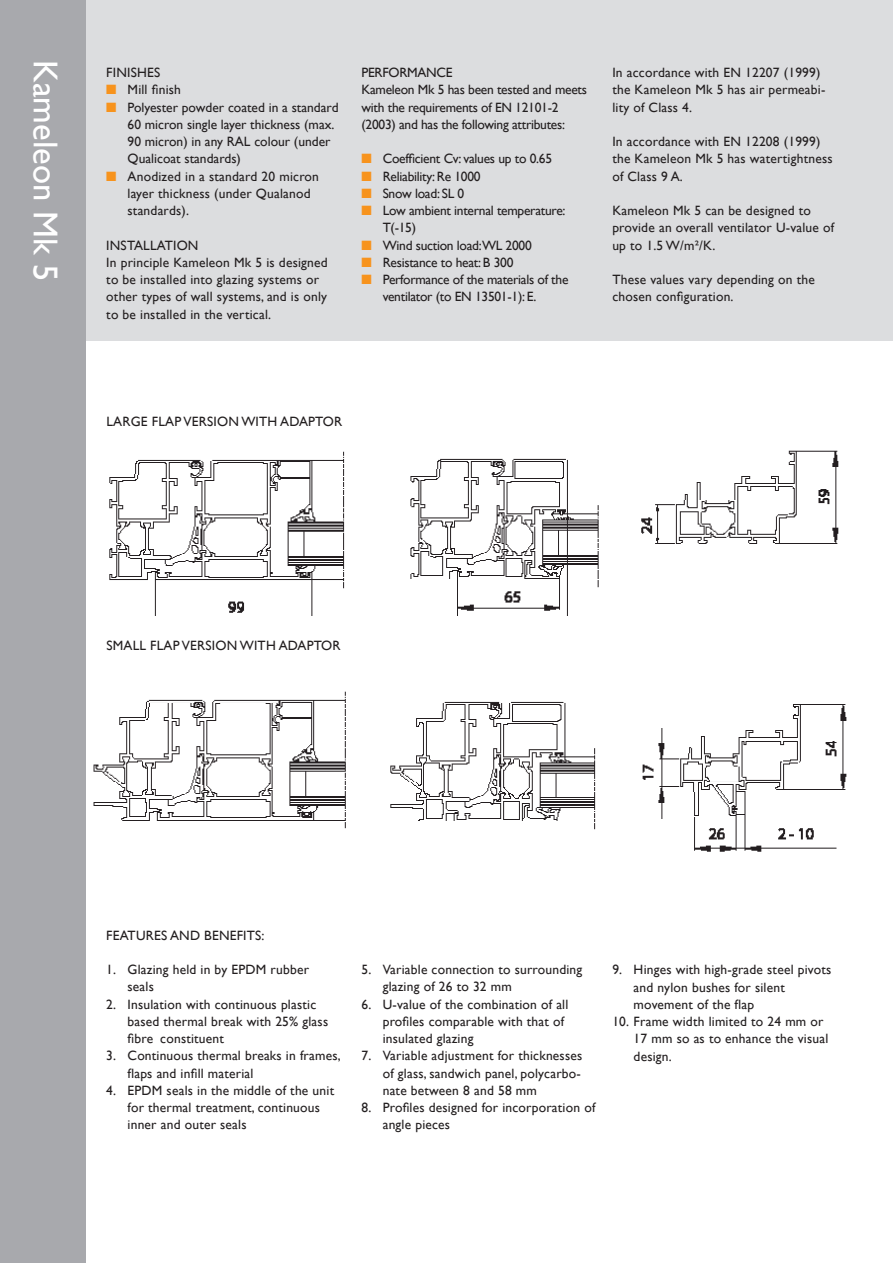
<style>
.page{position:relative;width:893px;height:1263px;background:#fff}
.page>*{position:absolute;margin:0;border:0;box-sizing:border-box;transform-origin:0 0}
.t1{font:34.5px "Gill Sans";color:#fff}
.t2{font:13.5px/17.2px "Gill Sans";letter-spacing:.015em;color:#231f20}
.t3{font:13.5px/17.2px "Gill Sans";letter-spacing:-.02em;color:#231f20}
.s1{color:#f7931d}
</style>
<div class="page">
<img style="left:85px;top:674px;width:762px;height:180px">
<img style="left:85px;top:435px;width:754px;height:180px">
<div style="left:85px;top:0;width:808px;height:340px;background:#dcdddf"></div>
<div style="left:0;top:0;width:85px;height:1263px;background:#a8a9ad"></div>
<h1 class="t1" style="left:65px;top:60px;width:222px;rotate:90deg">Kameleon Mk 5</h1>
<p class="t2" style="left:106px;top:64px;width:55px">FINISHES</p>
<p class="t2" style="left:106px;top:81px;width:76px"><span class="s1">■</span> Mill finish</p>
<p class="t2" style="left:128px;top:99px;width:212px;text-indent:-21px"><span class="s1">■</span> Polyester powder coated in a standard 60 micron single layer thickness (max.<br>90 micron) in any RAL colour (under Qualicoat standards)</p>
<p class="t2" style="left:128px;top:168px;width:193px;text-indent:-21px"><span class="s1">■</span> Anodized in a standard 20 micron layer thickness (under Qualanod standards).</p>
<p class="t2" style="left:106px;top:237px;width:223px">INSTALLATION<br>In principle Kameleon Mk 5 is designed to be installed into glazing systems or other types of wall systems, and is only to be installed in the vertical.</p>
<p class="t3" style="left:361px;top:64px;width:227px">PERFORMANCE<br>Kameleon Mk 5 has been tested and meets with the requirements of EN 12101-2 (2003) and has the following attributes:</p>
<p class="t3" style="left:361px;top:150px;width:192px"><span class="s1">■</span> Coefficient Cv: values up to 0.65</p>
<p class="t3" style="left:361px;top:168px;width:121px"><span class="s1">■</span> Reliability: Re 1000</p>
<p class="t3" style="left:361px;top:185px;width:104px"><span class="s1">■</span> Snow load: SL 0</p>
<p class="t3" style="left:383px;top:202px;width:184px;text-indent:-21px"><span class="s1">■</span> Low ambient internal temperature:<br>T(-15)</p>
<p class="t3" style="left:361px;top:237px;width:172px"><span class="s1">■</span> Wind suction load:WL 2000</p>
<p class="t3" style="left:361px;top:254px;width:154px"><span class="s1">■</span> Resistance to heat: B 300</p>
<p class="t3" style="left:383px;top:271px;width:187px;text-indent:-21px"><span class="s1">■</span> Performance of the materials of the ventilator (to EN 13501-1): E.</p>
<p class="t2" style="left:612px;top:64px;width:215px">In accordance with EN 12207 (1999) the Kameleon Mk 5 has air permeabi&shy;lity of Class 4.</p>
<p class="t2" style="left:612px;top:133px;width:222px">In accordance with EN 12208 (1999) the Kameleon Mk 5 has watertightness of Class 9 A.</p>
<p class="t2" style="left:612px;top:202px;width:223px">Kameleon Mk 5 can be designed to provide an overall ventilator U-value of up to 1.5 W/m²/K.</p>
<p class="t2" style="left:612px;top:271px;width:204px">These values vary depending on the chosen configuration.</p>
<p class="t2" style="left:106px;top:413px;width:17px">Large</p>
<p class="t2" style="left:152px;top:413px;width:9px">flap</p>
<p class="t2" style="left:183px;top:413px;width:68px">VERSION with</p>
<p class="t2" style="left:280px;top:413px;width:10px">adaptor</p>
<p class="t2" style="left:106px;top:637px;width:16px">Small</p>
<p class="t2" style="left:150px;top:637px;width:9px">flap</p>
<p class="t2" style="left:182px;top:637px;width:68px">VERSION with</p>
<p class="t2" style="left:279px;top:637px;width:10px">adaptor</p>
<p class="t2" style="left:106px;top:927px;width:16px">Features</p>
<p class="t2" style="left:170px;top:927px;width:11px">and</p>
<p class="t2" style="left:204px;top:927px;width:16px">benefits</p>
<p class="t2" style="left:262px;top:927px;width:4px">:</p>
<p class="t2" style="left:128px;top:961px;width:183px;text-indent:-21px">1. Glazing held in by EPDM rubber seals</p>
<p class="t2" style="left:128px;top:996px;width:202px;text-indent:-21px">2. Insulation with continuous plastic based thermal break with 25% glass fibre constituent</p>
<p class="t2" style="left:128px;top:1047px;width:215px;text-indent:-21px">3. Continuous thermal breaks in frames, flaps and infill material</p>
<p class="t2" style="left:128px;top:1082px;width:208px;text-indent:-21px">4. EPDM seals in the middle of the unit for thermal treatment, continuous inner and outer seals</p>
<p class="t2" style="left:383px;top:961px;width:201px;text-indent:-21px">5. Variable connection to surrounding glazing of 26 to 32 mm</p>
<p class="t2" style="left:383px;top:996px;width:187px;text-indent:-21px">6. U-value of the combination of all profiles comparable with that of insulated glazing</p>
<p class="t2" style="left:383px;top:1047px;width:201px;text-align:justify;text-indent:-21px">7. Variable adjustment for thicknesses of glass, sandwich panel, polycarbo&shy;nate between 8 and 58 mm</p>
<p class="t2" style="left:383px;top:1099px;width:214px;text-indent:-21px">8. Profiles designed for incorporation of angle pieces</p>
<p class="t2" style="left:634px;top:961px;width:199px;text-indent:-21px">9. Hinges with high-grade steel pivots and nylon bushes for silent movement of the flap</p>
<p class="t2" style="left:634px;top:1013px;width:196px;text-indent:-21px">10. Frame width limited to 24 mm or<br>17 mm so as to enhance the visual design.</p>
</div>
